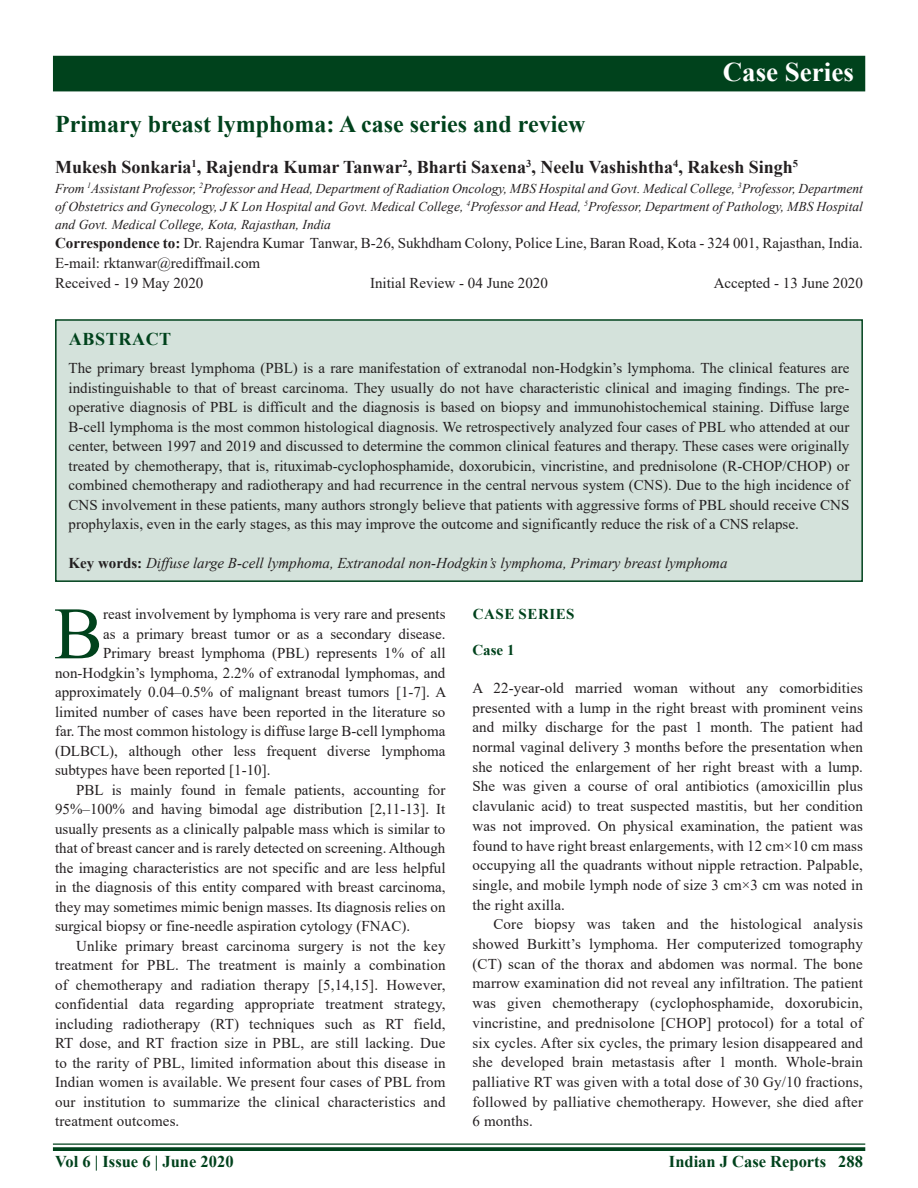
<style>
.page{position:relative;width:918px;height:1188px;background:#fff}
.page>*{position:absolute;margin:0;border:0;box-sizing:border-box;transform-origin:0 0}
.DROP_CAP_TX{font:73.95px "Times New Roman";color:#00421c}
.AH{font:700 27px "Times New Roman";color:#fff}
.AT{font:700 24px "Times New Roman";color:#00421c}
.AU{font:700 18px "Times New Roman";color:#231f20}
.ABSH{font:700 18px "Times New Roman";letter-spacing:.035em;color:#00421c}
.RF{font:700 16.5px "Times New Roman";color:#00421c}
.TX{font:15px/19.5px "Times New Roman";letter-spacing:.01em;color:#231f20;text-align:justify}
.ABS{font:15px/19.5px "Times New Roman";color:#231f20;text-align:justify}
.TXFL{font:15px/19.6px "Times New Roman";letter-spacing:.005em;color:#231f20;text-align:justify}
.DROP_CAP_TX-2{font:15px "Times New Roman";color:#231f20}
.ADD{font:15px/19.5px "Times New Roman";color:#231f20}
.KWD{font:italic 15px "Times New Roman";color:#231f20}
.HIS{font:15px "Times New Roman";color:#231f20}
.H2_No_Above_Space{font:700 15px "Times New Roman";letter-spacing:.035em;color:#00421c}
.AFF{font:italic 13.5px/18px "Times New Roman";color:#231f20;text-align:justify}
.s1{font-weight:700}
.s2{font-weight:700;font-style:normal}
</style>
<div class="page">
<hr style="left:53px;top:1143px;width:812px;height:2px;background:#00421c">
<svg style="left:53px;top:1147px;width:812px;height:4px;background:#0f4d29"></svg>
<div style="left:53px;top:56px;width:812px;height:35px;background:#00421c"></div>
<div style="left:56px;top:320px;width:806px;height:261px;background:#d4e2db"></div>
<div style="left:55px;top:319px;width:808px;height:263px;border:2px solid #00421c"></div>
<p class="AH" style="left:723px;top:52px;width:133px">Case Series</p>
<p class="AT" style="left:55px;top:106px;width:532px">Primary breast lymphoma: A case series and review</p>
<p class="AU" style="left:55px;top:154px;width:745px">Mukesh Sonkaria<sup>1</sup>, Rajendra Kumar Tanwar<sup>2</sup>, Bharti Saxena<sup>3</sup>, Neelu Vashishtha<sup>4</sup>, Rakesh Singh<sup>5</sup></p>
<p class="AFF" style="left:55px;top:179px;width:809px">From <sup>1</sup>Assistant Professor, <sup>2</sup>Professor and Head, Department of Radiation Oncology, MBS Hospital and Govt. Medical College, <sup>3</sup>Professor, Department of Obstetrics and Gynecology, J K Lon Hospital and Govt. Medical College, <sup>4</sup>Professor and Head, <sup>5</sup>Professor, Department of Pathology, MBS Hospital and Govt. Medical College, Kota, Rajasthan, India</p>
<p class="ADD" style="left:55px;top:233px;width:809px"><span class="s1">Correspondence to:</span> Dr. Rajendra Kumar Tanwar, B-26, Sukhdham Colony, Police Line, Baran Road, Kota - 324 001, Rajasthan, India.<br>E-mail: rktanwar@rediffmail.com</p>
<p class="HIS" style="left:55px;top:272px;width:150px">Received - 19 May 2020</p>
<p class="HIS" style="left:370px;top:272px;width:179px">Initial Review - 04 June 2020</p>
<p class="HIS" style="left:714px;top:272px;width:151px">Accepted - 13 June 2020</p>
<p class="ABSH" style="left:69px;top:326px;width:104px">ABSTRACT</p>
<p class="ABS" style="left:69px;top:358px;width:782px">The primary breast lymphoma (PBL) is a rare manifestation of extranodal non-Hodgkin’s lymphoma. The clinical features are indistinguishable to that of breast carcinoma. They usually do not have characteristic clinical and imaging findings. The pre&shy;operative diagnosis of PBL is difficult and the diagnosis is based on biopsy and immunohistochemical staining. Diffuse large B-cell lymphoma is the most common histological diagnosis. We retrospectively analyzed four cases of PBL who attended at our center, between 1997 and 2019 and discussed to determine the common clinical features and therapy. These cases were originally treated by chemotherapy, that is, rituximab-cyclophosphamide, doxorubicin, vincristine, and prednisolone (R-CHOP/CHOP) or combined chemotherapy and radiotherapy and had recurrence in the central nervous system (CNS). Due to the high incidence of CNS involvement in these patients, many authors strongly believe that patients with aggressive forms of PBL should receive CNS prophylaxis, even in the early stages, as this may improve the outcome and significantly reduce the risk of a CNS relapse.</p>
<p class="KWD" style="left:69px;top:553px;width:660px"><span class="s2">Key words:</span> Diffuse large B-cell lymphoma, Extranodal non-Hodgkin’s lymphoma, Primary breast lymphoma</p>
<p class="DROP_CAP_TX" style="left:54px;top:581px;width:51px">B</p>
<p class="DROP_CAP_TX-2" style="left:103px;top:604px;width:344px">reast involvement by lymphoma is very rare and presents</p>
<p class="DROP_CAP_TX-2" style="left:103px;top:623px;width:344px">as a primary breast tumor or as a secondary disease.</p>
<p class="DROP_CAP_TX-2" style="left:103px;top:643px;width:344px">Primary breast lymphoma (PBL) represents 1% of all</p>
<p class="DROP_CAP_TX-2" style="left:55px;top:662px;width:392px">non-Hodgkin’s lymphoma, 2.2% of extranodal lymphomas, and</p>
<p class="DROP_CAP_TX-2" style="left:55px;top:682px;width:393px">approximately 0.04–0.5% of malignant breast tumors [1-7]. A</p>
<p class="DROP_CAP_TX-2" style="left:55px;top:701px;width:392px">limited number of cases have been reported in the literature so</p>
<p class="DROP_CAP_TX-2" style="left:55px;top:721px;width:392px">far. The most common histology is diffuse large B-cell lymphoma</p>
<p class="DROP_CAP_TX-2" style="left:55px;top:740px;width:392px">(DLBCL), although other less frequent diverse lymphoma</p>
<p class="DROP_CAP_TX-2" style="left:55px;top:760px;width:217px">subtypes have been reported [1-10].</p>
<p class="TX" style="left:55px;top:780px;width:392px;text-indent:21px">PBL is mainly found in female patients, accounting for 95%–100% and having bimodal age distribution [2,11-13]. It usually presents as a clinically palpable mass which is similar to that of breast cancer and is rarely detected on screening. Although the imaging characteristics are not specific and are less helpful in the diagnosis of this entity compared with breast carcinoma, they may sometimes mimic benign masses. Its diagnosis relies on surgical biopsy or fine-needle aspiration cytology (FNAC).</p>
<p class="TX" style="left:55px;top:936px;width:392px;text-indent:21px">Unlike primary breast carcinoma surgery is not the key treatment for PBL. The treatment is mainly a combination of chemotherapy and radiation therapy [5,14,15]. However, confidential data regarding appropriate treatment strategy, including radiotherapy (RT) techniques such as RT field, RT dose, and RT fraction size in PBL, are still lacking. Due to the rarity of PBL, limited information about this disease in Indian women is available. We present four cases of PBL from our institution to summarize the clinical characteristics and treatment outcomes.</p>
<h1 class="H2_No_Above_Space" style="left:473px;top:603px;width:103px">CASE SERIES</h1>
<p class="H2_No_Above_Space" style="left:472px;top:639px;width:44px">Case 1</p>
<p class="TXFL" style="left:472px;top:678px;width:392px">A 22-year-old married woman without any comorbidities presented with a lump in the right breast with prominent veins and milky discharge for the past 1 month. The patient had normal vaginal delivery 3 months before the presentation when she noticed the enlargement of her right breast with a lump.<br>She was given a course of oral antibiotics (amoxicillin plus clavulanic acid) to treat suspected mastitis, but her condition was not improved. On physical examination, the patient was found to have right breast enlargements, with 12 cm×10 cm mass occupying all the quadrants without nipple retraction. Palpable, single, and mobile lymph node of size 3 cm×3 cm was noted in the right axilla.</p>
<p class="TX" style="left:472px;top:914px;width:392px;text-indent:21px">Core biopsy was taken and the histological analysis showed Burkitt’s lymphoma. Her computerized tomography (CT) scan of the thorax and abdomen was normal. The bone marrow examination did not reveal any infiltration. The patient was given chemotherapy (cyclophosphamide, doxorubicin, vincristine, and prednisolone [CHOP] protocol) for a total of six cycles. After six cycles, the primary lesion disappeared and she developed brain metastasis after 1 month. Whole-brain palliative RT was given with a total dose of 30 Gy/10 fractions, followed by palliative chemotherapy. However, she died after 6 months.</p>
<p class="RF" style="left:55px;top:1150px;width:180px">Vol 6 | Issue 6 | June 2020</p>
<p class="RF" style="left:669px;top:1150px;width:195px">Indian J Case Reports 288</p>
</div>
